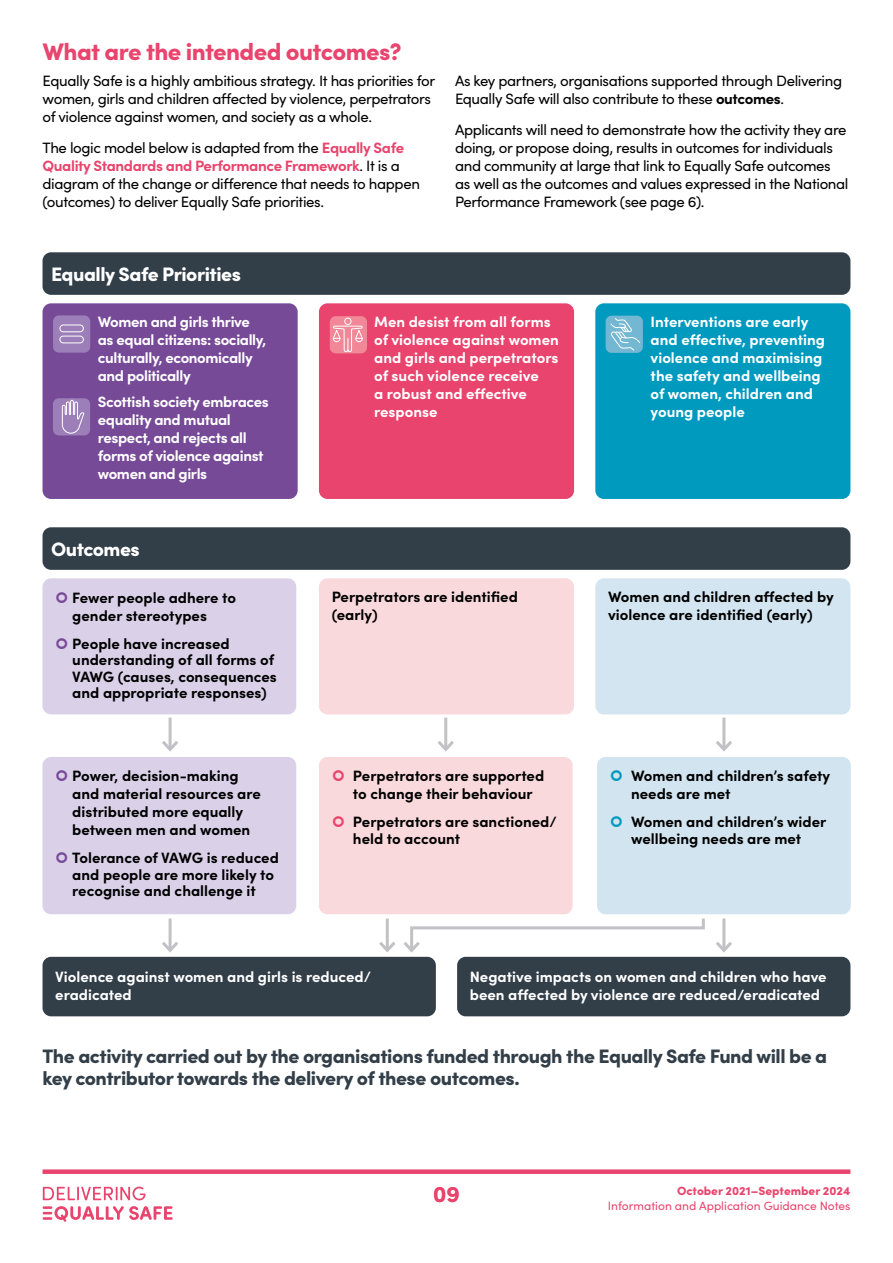
<style>
.page{position:relative;width:893px;height:1263px;background:#fff}
.page>*{position:absolute;margin:0;border:0;box-sizing:border-box;transform-origin:0 0}
.t1{font:900 24px "Sofia Pro";letter-spacing:-.025em;color:#e9446d}
.t2{font:700 22.5px "Sofia Pro";color:#e9446d}
.t3{font:900 19.5px/22.5px "Sofia Pro";letter-spacing:-.025em;color:#323e48}
.t4{font:900 19.5px "Sofia Pro";letter-spacing:-.025em;color:#fff}
.t5{font:15px/18px "Sofia Pro";letter-spacing:-.025em;color:#000}
.t6{font:700 15px/18px "Sofia Pro";color:#000}
.t7{font:700 15px/18px "Sofia Pro";color:#fff}
.t8{font:700 15px/18px "Sofia Pro";letter-spacing:-.025em;color:#fff}
.t9{font:12px "Sofia Pro";color:#e9446d}
.t10{font:900 12px "Sofia Pro";color:#e9446d}
.s1{font-weight:700;color:#e9446d}
.s2{font-weight:700}
</style>
<div class="page">
<div style="left:43px;top:1169px;width:807px;height:5px;background:#e9446d"></div>
<div style="left:43px;top:303px;width:255px;height:196px;background:#774a98;border-radius:9px"></div>
<div style="left:43px;top:578px;width:253px;height:136px;background:#dad1e9;border-radius:9px"></div>
<div style="left:319px;top:578px;width:255px;height:136px;background:#fad9dc;border-radius:9px"></div>
<div style="left:43px;top:757px;width:253px;height:157px;background:#dad1e9;border-radius:9px"></div>
<div style="left:43px;top:957px;width:393px;height:59px;background:#323e48;border-radius:9px"></div>
<div style="left:457px;top:957px;width:393px;height:59px;background:#323e48;border-radius:9px"></div>
<div style="left:319px;top:757px;width:254px;height:157px;background:#fad9dc;border-radius:9px"></div>
<div style="left:319px;top:303px;width:255px;height:196px;background:#e9446d;border-radius:9px"></div>
<div style="left:43px;top:252px;width:807px;height:43px;background:#323e48;border-radius:9px"></div>
<div style="left:43px;top:527px;width:807px;height:43px;background:#323e48;border-radius:9px"></div>
<hr style="left:169px;top:718px;width:3px;height:31px;background:#c1c1c6">
<svg style="left:162px;top:737px;width:16px;height:15px"></svg>
<hr style="left:444px;top:718px;width:3px;height:31px;background:#c1c1c6">
<svg style="left:438px;top:737px;width:16px;height:15px"></svg>
<hr style="left:169px;top:918px;width:3px;height:32px;background:#c1c1c6">
<svg style="left:162px;top:938px;width:16px;height:15px"></svg>
<hr style="left:722px;top:918px;width:3px;height:32px;background:#c1c1c6">
<svg style="left:716px;top:938px;width:16px;height:15px"></svg>
<svg style="left:379px;top:918px;width:326px;height:35px"></svg>
<div style="left:53px;top:315px;width:37px;height:38px;background:#9c7eb8;border-radius:6px"></div>
<div style="left:59px;top:325px;width:25px;height:7px;border:1px solid #fff;border-radius:3px"></div>
<div style="left:59px;top:336px;width:25px;height:7px;border:1px solid #fff;border-radius:3px"></div>
<div style="left:330px;top:316px;width:37px;height:37px;background:#f08898;border-radius:6px"></div>
<svg style="left:332px;top:316px;width:31px;height:36px"></svg>
<div style="left:595px;top:578px;width:255px;height:136px;background:#d3e5f0;border-radius:9px"></div>
<div style="left:597px;top:757px;width:254px;height:157px;background:#d2e4ef;border-radius:9px"></div>
<div style="left:595px;top:303px;width:255px;height:196px;background:#009abf;border-radius:9px"></div>
<hr style="left:722px;top:718px;width:3px;height:31px;background:#c1c1c6">
<svg style="left:716px;top:737px;width:16px;height:15px"></svg>
<div style="left:606px;top:316px;width:37px;height:37px;background:#74b7d2;border-radius:6px"></div>
<svg style="left:610px;top:318px;width:31px;height:33px"></svg>
<div style="left:53px;top:398px;width:37px;height:37px;background:#9c7eb8;border-radius:6px"></div>
<svg style="left:56px;top:398px;width:30px;height:38px"></svg>
<svg style="left:43px;top:1187px;width:102px;height:13px"></svg>
<svg style="left:43px;top:1206px;width:130px;height:16px"></svg>
<h1 class="t1" style="left:43px;top:32px;width:361px">What are the intended outcomes?</h1>
<p class="t5" style="left:43px;top:71px;width:394px">Equally Safe is a highly ambitious strategy. It has priorities for women, girls and children affected by violence, perpetrators of violence against women, and society as a whole.</p>
<p class="t5" style="left:43px;top:138px;width:379px">The logic model below is adapted from the <span class="s1">Equally Safe Quality Standards and Performance Framework</span>. It is a diagram of the change or difference that needs to happen (outcomes) to deliver Equally Safe priorities.</p>
<p class="t5" style="left:455px;top:71px;width:389px">As key partners, organisations supported through Delivering<br>Equally Safe will also contribute to these <span class="s2">outcomes</span>.</p>
<p class="t5" style="left:455px;top:120px;width:395px">Applicants will need to demonstrate how the activity they are doing, or propose doing, results in outcomes for individuals and community at large that link to Equally Safe outcomes as well as the outcomes and values expressed in the National Performance Framework (see page 6).</p>
<h3 class="t4" style="left:51px;top:258px;width:192px">Equally Safe Priorities</h3>
<p class="t8" style="left:98px;top:311px;width:170px">Women and girls thrive as equal citizens: socially, culturally, economically and politically</p>
<p class="t8" style="left:98px;top:392px;width:173px">Scottish society embraces equality and mutual respect, and rejects all forms of violence against women and girls</p>
<h3 class="t4" style="left:51px;top:533px;width:90px">Outcomes</h3>
<p class="t6" style="left:72px;top:587px;width:165px">Fewer people adhere to gender stereotypes</p>
<p class="t6" style="left:72px;top:634px;width:206px;line-height:16.5px">People have increased understanding of all forms of<br>VAWG (causes, consequences and appropriate responses)</p>
<p class="t6" style="left:72px;top:766px;width:190px">Power, decision-making and material resources are distributed more equally between men and women</p>
<p class="t6" style="left:72px;top:848px;width:208px;line-height:16.5px">Tolerance of VAWG is reduced and people are more likely to recognise and challenge it</p>
<p class="t7" style="left:374px;top:311px;width:186px">Men desist from all forms of violence against women and girls and perpetrators of such violence receive<br>a robust and effective response</p>
<p class="t7" style="left:651px;top:311px;width:176px">Interventions are early and effective, preventing violence and maximising the safety and wellbeing of women, children and young people</p>
<p class="t6" style="left:332px;top:586px;width:188px">Perpetrators are identified (early)</p>
<p class="t6" style="left:608px;top:586px;width:227px">Women and children affected by violence are identified (early)</p>
<p class="t6" style="left:353px;top:766px;width:193px">Perpetrators are supported to change their behaviour</p>
<p class="t6" style="left:353px;top:812px;width:205px;line-height:16.5px">Perpetrators are sanctioned/ held to account</p>
<p class="t6" style="left:631px;top:766px;width:201px">Women and children’s safety needs are met</p>
<p class="t6" style="left:631px;top:812px;width:197px;line-height:16.5px">Women and children’s wider wellbeing needs are met</p>
<p class="t7" style="left:55px;top:966px;width:317px">Violence against women and girls is reduced/ eradicated</p>
<p class="t7" style="left:470px;top:966px;width:358px">Negative impacts on women and children who have been affected by violence are reduced/eradicated</p>
<h3 class="t3" style="left:43px;top:1043px;width:786px">The activity carried out by the organisations funded through the Equally Safe Fund will be a key contributor towards the delivery of these outcomes.</h3>
<h2 class="t2" style="left:433px;top:1177px;width:28px">09</h2>
<p class="t10" style="left:677px;top:1181px;width:175px">October 2021–September 2024</p>
<p class="t9" style="left:608px;top:1197px;width:244px">Information and Application Guidance Notes</p>
</div>
